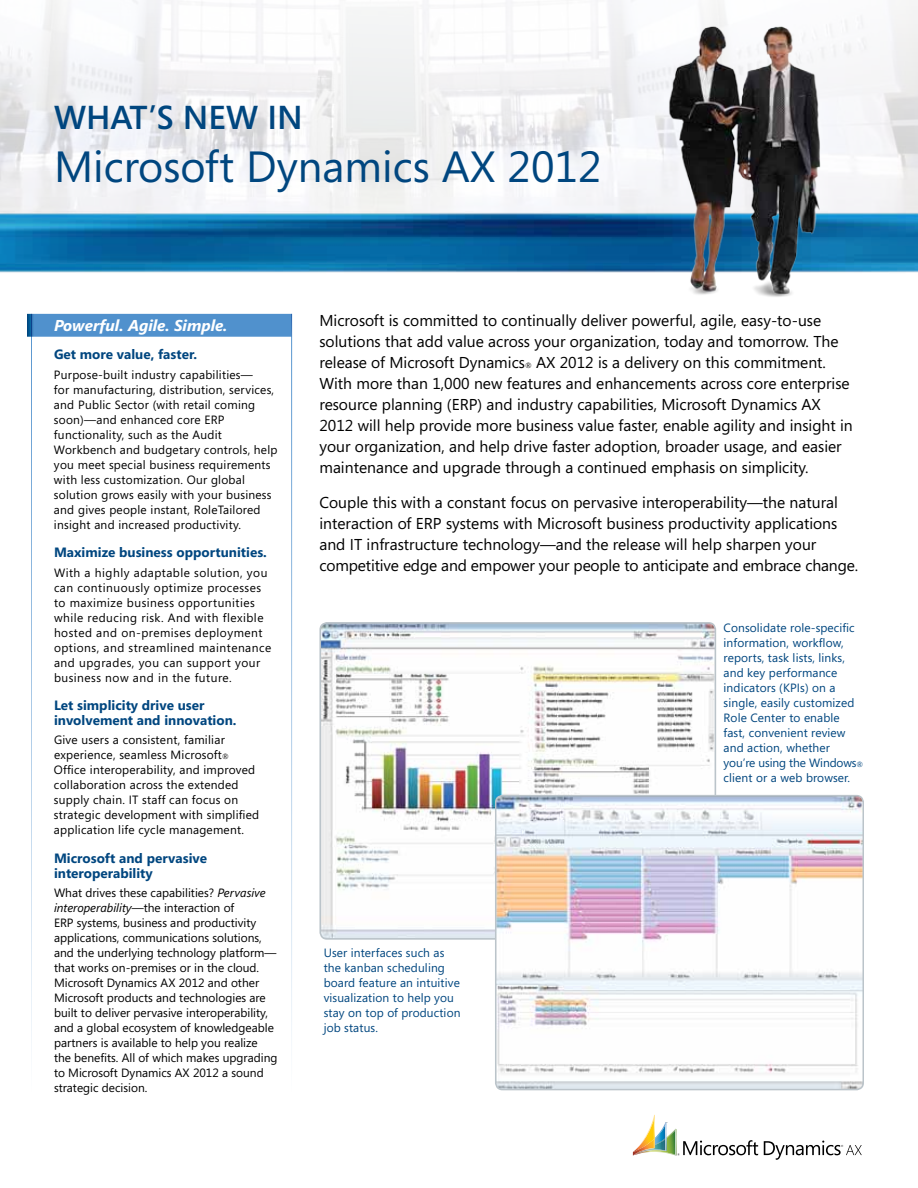
<style>
.page{position:relative;width:918px;height:1188px;background:#fff}
.page>*{position:absolute;margin:0;border:0;box-sizing:border-box;transform-origin:0 0}
.t1{font:43.65px "Segoe";color:#00467f}
.t2{font:600 33.15px "Segoe";color:#00467f}
.t3{font:15.75px/21px "Segoe";color:#000}
.t4{font:italic 700 15.75px "Segoe";color:#fff}
.t5{font:700 13.5px/15px "Segoe";color:#00467f}
.t6{font:12px/15px "Segoe";letter-spacing:.02em;color:#000}
.t7{font:12px/15px "Segoe";color:#000}
.t8{font:12px/15px "Segoe";letter-spacing:.01em;color:#00467f}
.t9{font:12px/15px "Segoe";letter-spacing:.04em;color:#000}
.s1{font-size:7.5px}
.s2{font-style:italic}
</style>
<div class="page">
<img style="left:0;top:0;width:918px;height:212px">
<img style="left:0;top:212px;width:918px;height:61px">
<img style="left:639px;top:4px;width:223px;height:293px">
<hr style="left:31px;top:314px;width:1px;height:874px;background:#5091cd">
<hr style="left:291px;top:314px;width:1px;height:874px;background:#5091cd">
<svg style="left:764px;top:1141px;width:98px;height:19px"></svg>
<svg style="left:633px;top:1115px;width:125px;height:41px"></svg>
<div style="left:27px;top:314px;width:265px;height:23px;background:#5091cd"></div>
<img style="left:322px;top:623px;width:393px;height:314px">
<div style="left:319px;top:622px;width:397px;height:318px;border:2px solid #bbc4ca;border-radius:7px"></div>
<img style="left:496px;top:796px;width:367px;height:293px">
<div style="left:495px;top:795px;width:369px;height:295px;border:2px solid #bbc4ca;border-radius:7px"></div>
<h2 class="t2" style="left:54px;top:94px;width:250px">WHAT’S NEW IN</h2>
<h1 class="t1" style="left:54px;top:136px;width:549px">Microsoft Dynamics AX 2012</h1>
<p class="t4" style="left:54px;top:314px;width:175px">Powerful. Agile. Simple.</p>
<p class="t5" style="left:54px;top:347px;width:144px">Get more value, faster.</p>
<p class="t6" style="left:54px;top:367px;width:225px">Purpose-built industry capabilities—<br>for manufacturing, distribution, services, and Public Sector (with retail coming soon)—and enhanced core ERP functionality, such as the Audit Workbench and budgetary controls, help you meet special business requirements with less customization. Our global solution grows easily with your business and gives people instant, RoleTailored insight and increased productivity.</p>
<p class="t5" style="left:54px;top:544px;width:214px">Maximize business opportunities.</p>
<p class="t9" style="left:54px;top:564px;width:219px">With a highly adaptable solution, you can continuously optimize processes to maximize business opportunities while reducing risk. And with flexible hosted and on-premises deployment options, and streamlined maintenance and upgrades, you can support your business now and in the future.</p>
<p class="t5" style="left:54px;top:697px;width:184px">Let simplicity drive user involvement and innovation.</p>
<p class="t6" style="left:54px;top:732px;width:207px">Give users a consistent, familiar experience, seamless Microsoft<span class="s1">® </span>Office interoperability, and improved collaboration across the extended supply chain. IT staff can focus on strategic development with simplified application life cycle management.</p>
<p class="t5" style="left:54px;top:850px;width:155px">Microsoft and pervasive interoperability</p>
<p class="t7" style="left:54px;top:885px;width:225px">What drives these capabilities? <span class="s2">Pervasive interoperability</span>—the interaction of<br>ERP systems, business and productivity applications, communications solutions, and the underlying technology platform— that works on-premises or in the cloud.<br>Microsoft Dynamics AX 2012 and other Microsoft products and technologies are built to deliver pervasive interoperability, and a global ecosystem of knowledgeable partners is available to help you realize the benefits. All of which makes upgrading to Microsoft Dynamics AX 2012 a sound strategic decision.</p>
<p class="t3" style="left:319px;top:310px;width:535px">Microsoft is committed to continually deliver powerful, agile, easy-to-use solutions that add value across your organization, today and tomorrow. The release of Microsoft Dynamics<span class="s1">®</span> AX 2012 is a delivery on this commitment.<br>With more than 1,000 new features and enhancements across core enterprise resource planning (ERP) and industry capabilities, Microsoft Dynamics AX 2012 will help provide more business value faster, enable agility and insight in your organization, and help drive faster adoption, broader usage, and easier maintenance and upgrade through a continued emphasis on simplicity.</p>
<p class="t3" style="left:319px;top:491px;width:540px">Couple this with a constant focus on pervasive interoperability—the natural interaction of ERP systems with Microsoft business productivity applications and IT infrastructure technology—and the release will help sharpen your competitive edge and empower your people to anticipate and embrace change.</p>
<p class="t8" style="left:324px;top:945px;width:138px">User interfaces such as the kanban scheduling board feature an intuitive visualization to help you stay on top of production job status.</p>
<p class="t8" style="left:724px;top:620px;width:141px">Consolidate role-specific information, workflow, reports, task lists, links, and key performance indicators (KPIs) on a single, easily customized<br>Role Center to enable fast, convenient review and action, whether you’re using the Windows<span class="s1">® </span>client or a web browser.</p>
</div>
